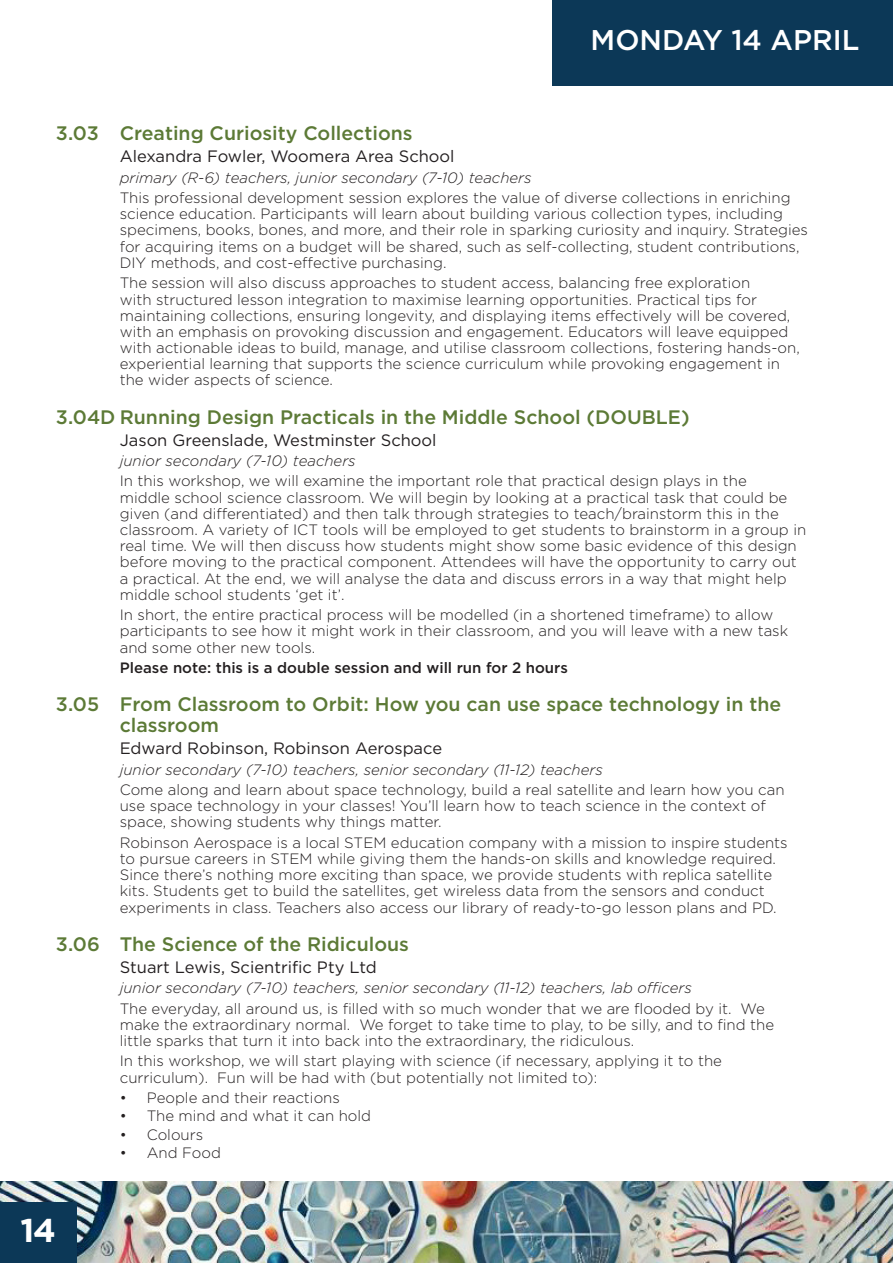
<style>
.page{position:relative;width:893px;height:1263px;background:#fff}
.page>*{position:absolute;margin:0;border:0;box-sizing:border-box;transform-origin:0 0}
.t1{font:700 33px "Gotham";color:#fff}
.t2{font:500 28.5px "Gotham";color:#fff}
.session_title_green{font:500 19.5px/21px "Gotham";color:#5c7a36}
.session_presenter{font:16.5px "Gotham";color:#231f20}
.session_abstract{font:300 15px/16.2px "Gotham";color:#231f20}
.session_audience{font:italic 300 15px "Gotham";color:#231f20}
.session_abstract-2{font:500 15px "Gotham";color:#231f20}
</style>
<div class="page">
<img style="left:0;top:1181px;width:893px;height:82px">
<div style="left:553px;top:0;width:340px;height:85px;background:#0c3857"></div>
<div style="left:0;top:1202px;width:77px;height:61px;background:#0c3857"></div>
<h2 class="t2" style="left:591px;top:22px;width:270px">MONDAY 14 APRIL</h2>
<p class="session_title_green" style="left:56px;top:123px;width:358px">3.03 Creating Curiosity Collections</p>
<p class="session_presenter" style="left:120px;top:146px;width:336px">Alexandra Fowler, Woomera Area School</p>
<p class="session_audience" style="left:120px;top:168px;width:413px">primary (R-6) teachers, junior secondary (7-10) teachers</p>
<p class="session_abstract" style="left:120px;top:189px;width:690px">This professional development session explores the value of diverse collections in enriching science education. Participants will learn about building various collection types, including specimens, books, bones, and more, and their role in sparking curiosity and inquiry. Strategies for acquiring items on a budget will be shared, such as self-collecting, student contributions, DIY methods, and cost-effective purchasing.</p>
<p class="session_abstract" style="left:120px;top:274px;width:681px">The session will also discuss approaches to student access, balancing free exploration<br>with structured lesson integration to maximise learning opportunities. Practical tips for maintaining collections, ensuring longevity, and displaying items effectively will be covered, with an emphasis on provoking discussion and engagement. Educators will leave equipped with actionable ideas to build, manage, and utilise classroom collections, fostering hands-on, experiential learning that supports the science curriculum while provoking engagement in the wider aspects of science.</p>
<p class="session_title_green" style="left:56px;top:406px;width:635px">3.04D Running Design Practicals in the Middle School (DOUBLE)</p>
<p class="session_presenter" style="left:120px;top:429px;width:318px">Jason Greenslade, Westminster School</p>
<p class="session_audience" style="left:120px;top:451px;width:237px">junior secondary (7-10) teachers</p>
<p class="session_abstract" style="left:120px;top:473px;width:688px">In this workshop, we will examine the important role that practical design plays in the<br>middle school science classroom. We will begin by looking at a practical task that could be given (and differentiated) and then talk through strategies to teach/brainstorm this in the classroom. A variety of ICT tools will be employed to get students to brainstorm in a group in real time. We will then discuss how students might show some basic evidence of this design before moving to the practical component. Attendees will have the opportunity to carry out a practical. At the end, we will analyse the data and discuss errors in a way that might help middle school students ‘get it’.</p>
<p class="session_abstract" style="left:120px;top:606px;width:670px">In short, the entire practical process will be modelled (in a shortened timeframe) to allow participants to see how it might work in their classroom, and you will leave with a new task and some other new tools.</p>
<p class="session_abstract-2" style="left:120px;top:658px;width:450px">Please note: this is a double session and will run for 2 hours</p>
<p class="session_title_green" style="left:120px;top:693px;width:663px;text-indent:-64px">3.05 From Classroom to Orbit: How you can use space technology in the classroom</p>
<p class="session_presenter" style="left:120px;top:738px;width:324px">Edward Robinson, Robinson Aerospace</p>
<p class="session_audience" style="left:120px;top:760px;width:485px">junior secondary (7-10) teachers, senior secondary (11-12) teachers</p>
<p class="session_abstract" style="left:120px;top:781px;width:666px">Come along and learn about space technology, build a real satellite and learn how you can use space technology in your classes! You’ll learn how to teach science in the context of space, showing students why things matter.</p>
<p class="session_abstract" style="left:120px;top:834px;width:669px">Robinson Aerospace is a local STEM education company with a mission to inspire students to pursue careers in STEM while giving them the hands-on skills and knowledge required.<br>Since there’s nothing more exciting than space, we provide students with replica satellite kits. Students get to build the satellites, get wireless data from the sensors and conduct experiments in class. Teachers also access our library of ready-to-go lesson plans and PD.</p>
<p class="session_title_green" style="left:56px;top:933px;width:355px">3.06 The Science of the Ridiculous</p>
<p class="session_presenter" style="left:120px;top:956px;width:258px">Stuart Lewis, Scientrific Pty Ltd</p>
<p class="session_audience" style="left:120px;top:978px;width:574px">junior secondary (7-10) teachers, senior secondary (11-12) teachers, lab officers</p>
<p class="session_abstract" style="left:120px;top:1000px;width:656px">The everyday, all around us, is filled with so much wonder that we are flooded by it. We make the extraordinary normal. We forget to take time to play, to be silly, and to find the little sparks that turn it into back into the extraordinary, the ridiculous.</p>
<p class="session_abstract" style="left:120px;top:1053px;width:604px">In this workshop, we will start playing with science (if necessary, applying it to the curriculum). Fun will be had with (but potentially not limited to):</p>
<p class="session_abstract" style="left:120px;top:1089px;width:222px">• People and their reactions</p>
<p class="session_abstract" style="left:120px;top:1107px;width:253px">• The mind and what it can hold</p>
<p class="session_abstract" style="left:120px;top:1126px;width:85px">• Colours</p>
<p class="session_abstract" style="left:120px;top:1144px;width:103px">• And Food</p>
<h1 class="t1" style="left:21px;top:1211px;width:37px">14</h1>
</div>
